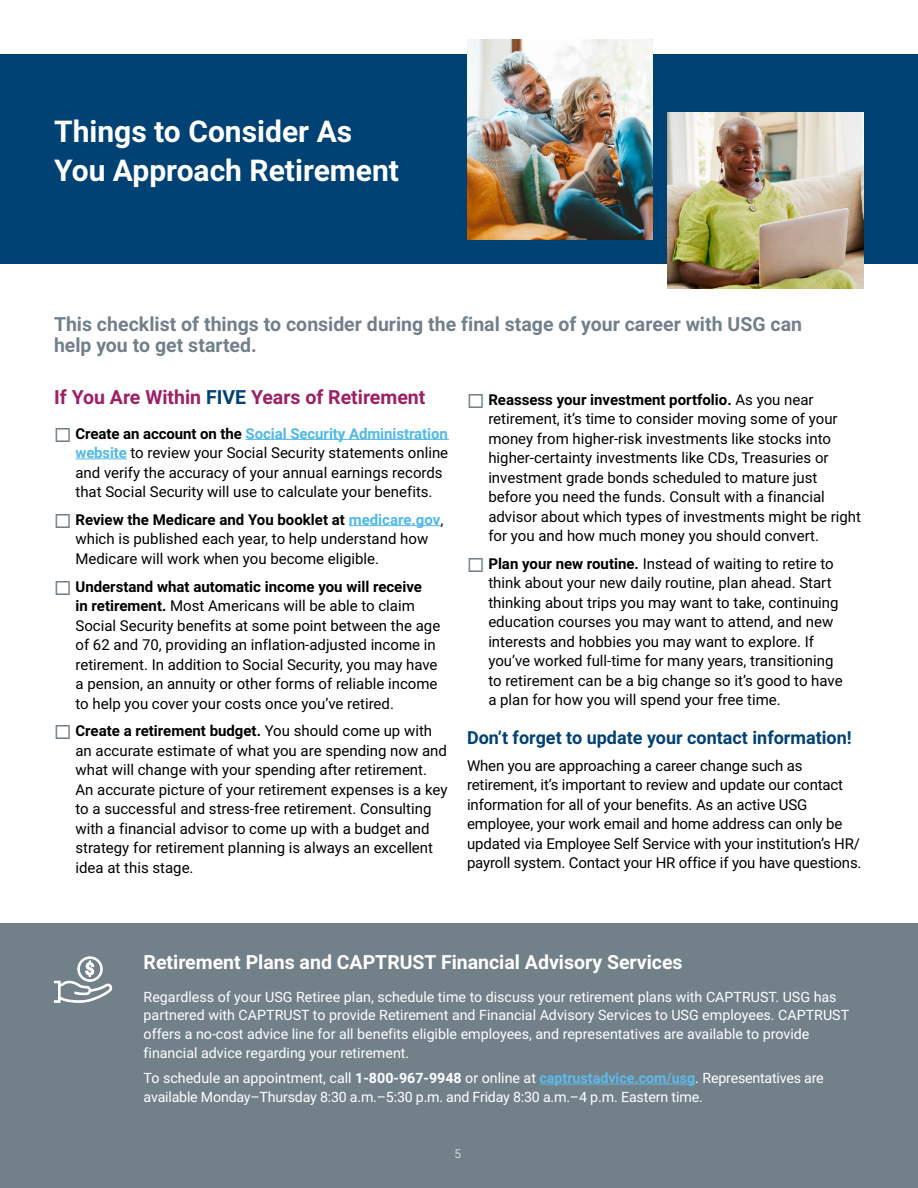
<style>
.page{position:relative;width:918px;height:1188px;background:#fff}
.page>*{position:absolute;margin:0;border:0;box-sizing:border-box;transform-origin:0 0}
.t1{font:700 30px/39px "Roboto";color:#fff}
.t2{font:700 19.5px/21px "Roboto";color:#72808a}
.t3{font:700 19.5px "Roboto";color:#fff}
.t4{font:700 19.5px "Roboto";color:#9e1f63}
.t5{font:700 18px "Roboto";color:#004274}
.t6{font:15px/19.5px "Roboto";color:#000}
.t7{font:14.25px/18.8px "Roboto";color:#fff}
.t8{font:300 12px "Roboto";color:#fff}
.s1{color:#004274}
.s2{color:#72808a}
.s3{font-weight:700}
.s4{font-weight:700;color:#52b9e9}
.s5{font-weight:700;color:#5dbbea}
</style>
<div class="page">
<div style="left:0;top:54px;width:918px;height:210px;background:#004274"></div>
<div style="left:0;top:924px;width:918px;height:264px;background:#72808a"></div>
<img style="left:668px;top:113px;width:195px;height:175px">
<hr style="left:246px;top:439px;width:203px;height:1px;background:#52b9e9">
<hr style="left:75px;top:459px;width:52px;height:1px;background:#52b9e9">
<hr style="left:349px;top:525px;width:91px;height:1px;background:#52b9e9">
<hr style="left:540px;top:1084px;width:155px;height:1px;background:#5dbbea">
<img style="left:467px;top:39px;width:185px;height:200px">
<svg style="left:54px;top:956px;width:58px;height:47px"></svg>
<h1 class="t1" style="left:54px;top:111px;width:346px">Things to Consider As<br>You Approach Retirement</h1>
<h2 class="t2" style="left:54px;top:312px;width:750px">This checklist of things to consider during the final stage of your career with USG can help you to get started.</h2>
<h2 class="t4" style="left:54px;top:384px;width:373px">If You Are Within <span class="s1">FIVE</span> Years of Retirement</h2>
<p class="t6" style="left:75px;top:423px;width:374px;text-indent:-21px"><span class="s2">◻</span> <span class="s3">Create an account on the</span> <span class="s4">Social Security Administration website</span> to review your Social Security statements online and verify the accuracy of your annual earnings records that Social Security will use to calculate your benefits.</p>
<p class="t6" style="left:75px;top:509px;width:369px;text-indent:-21px"><span class="s2">◻</span> <span class="s3">Review the Medicare and You booklet at</span> <span class="s4">medicare.gov</span>, which is published each year, to help understand how<br>Medicare will work when you become eligible.</p>
<p class="t6" style="left:75px;top:576px;width:366px;text-indent:-21px"><span class="s2">◻</span> <span class="s3">Understand what automatic income you will receive<br>in retirement.</span> Most Americans will be able to claim Social Security benefits at some point between the age of 62 and 70, providing an inflation-adjusted income in retirement. In addition to Social Security, you may have a pension, an annuity or other forms of reliable income to help you cover your costs once you’ve retired.</p>
<p class="t6" style="left:75px;top:721px;width:373px;text-indent:-21px"><span class="s2">◻</span> <span class="s3">Create a retirement budget.</span> You should come up with an accurate estimate of what you are spending now and what will change with your spending after retirement.<br>An accurate picture of your retirement expenses is a key to a successful and stress-free retirement. Consulting with a financial advisor to come up with a budget and strategy for retirement planning is always an excellent idea at this stage.</p>
<p class="t6" style="left:488px;top:389px;width:374px;text-indent:-21px"><span class="s2">◻</span> <span class="s3">Reassess your investment portfolio.</span> As you near retirement, it’s time to consider moving some of your money from higher-risk investments like stocks into higher-certainty investments like CDs, Treasuries or investment grade bonds scheduled to mature just before you need the funds. Consult with a financial advisor about which types of investments might be right for you and how much money you should convert.</p>
<p class="t6" style="left:488px;top:553px;width:356px;text-indent:-21px"><span class="s2">◻</span> <span class="s3">Plan your new routine.</span> Instead of waiting to retire to think about your new daily routine, plan ahead. Start thinking about trips you may want to take, continuing education courses you may want to attend, and new interests and hobbies you may want to explore. If you’ve worked full-time for many years, transitioning to retirement can be a big change so it’s good to have a plan for how you will spend your free time.</p>
<p class="t5" style="left:467px;top:725px;width:386px">Don’t forget to update your contact information!</p>
<p class="t6" style="left:467px;top:755px;width:396px">When you are approaching a career change such as retirement, it’s important to review and update our contact information for all of your benefits. As an active USG employee, your work email and home address can only be updated via Employee Self Service with your institution’s HR/ payroll system. Contact your HR office if you have questions.</p>
<h2 class="t3" style="left:144px;top:949px;width:541px">Retirement Plans and CAPTRUST Financial Advisory Services</h2>
<p class="t7" style="left:144px;top:987px;width:707px">Regardless of your USG Retiree plan, schedule time to discuss your retirement plans with CAPTRUST. USG has partnered with CAPTRUST to provide Retirement and Financial Advisory Services to USG employees. CAPTRUST offers a no-cost advice line for all benefits eligible employees, and representatives are available to provide financial advice regarding your retirement.</p>
<p class="t7" style="left:144px;top:1068px;width:682px">To schedule an appointment, call <span class="s3">1-800-967-9948</span> or online at <span class="s5">captrustadvice.com/usg</span>. Representatives are available Monday–Thursday 8:30 a.m.–5:30 p.m. and Friday 8:30 a.m.–4 p.m. Eastern time.</p>
<p class="t8" style="left:455px;top:1145px;width:8px">5</p>
</div>
